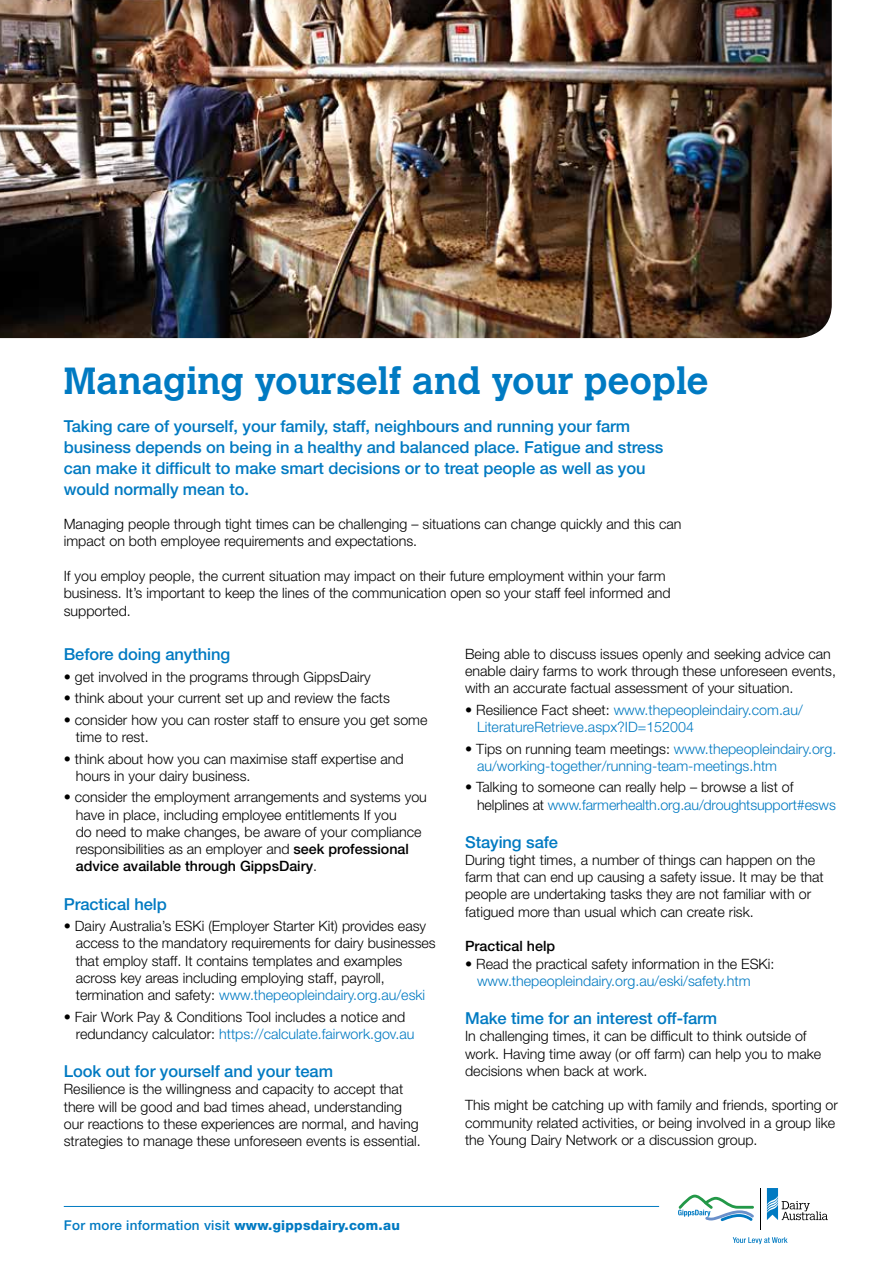
<style>
.page{position:relative;width:893px;height:1263px;background:#fff}
.page>*{position:absolute;margin:0;border:0;box-sizing:border-box;transform-origin:0 0}
.t1{font:700 37.5px "Calvert MT Std";color:#007ac2}
.t2{font:500 16.5px/21px "Helvetica Neue LT Std";letter-spacing:-.005em;color:#007ac2}
.t3{font:300 14.25px/17.2px "Helvetica Neue LT Std";color:#000}
.t4{font:300 14.25px/17.2px "Helvetica Neue LT Std";color:#007ac2}
.t5{font:500 14.25px "Helvetica Neue LT Std";color:#000}
.t6{font:500 13.5px "Helvetica Neue LT Std";letter-spacing:.02em;color:#007ac2}
.s1{font-weight:500}
.s2{color:#007ac2}
.s3{color:#000}
.s4{font-weight:800}
</style>
<div class="page">
<img style="left:0;top:0;width:832px;height:338px">
<hr style="left:64px;top:1206px;width:595px;height:1px;background:#007ac2">
<svg style="left:678px;top:1188px;width:150px;height:56px"></svg>
<h1 class="t1" style="left:64px;top:357px;width:646px">Managing yourself and your people</h1>
<p class="t2" style="left:64px;top:415px;width:601px">Taking care of yourself, your family, staff, neighbours and running your farm business depends on being in a healthy and balanced place. Fatigue and stress can make it difficult to make smart decisions or to treat people as well as you would normally mean to.</p>
<p class="t3" style="left:64px;top:515px;width:619px">Managing people through tight times can be challenging – situations can change quickly and this can impact on both employee requirements and expectations.</p>
<p class="t3" style="left:64px;top:567px;width:608px">If you employ people, the current situation may impact on their future employment within your farm business. It’s important to keep the lines of the communication open so your staff feel informed and supported.</p>
<p class="t2" style="left:64px;top:644px;width:168px">Before doing anything</p>
<p class="t3" style="left:64px;top:668px;width:308px">• get involved in the programs through GippsDairy</p>
<p class="t3" style="left:64px;top:689px;width:328px">• think about your current set up and review the facts</p>
<p class="t3" style="left:76px;top:711px;width:353px;text-indent:-12px">• consider how you can roster staff to ensure you get some time to rest.</p>
<p class="t3" style="left:76px;top:749px;width:329px;text-indent:-12px">• think about how you can maximise staff expertise and hours in your dairy business.</p>
<p class="t3" style="left:76px;top:788px;width:353px;text-indent:-12px">• consider the employment arrangements and systems you have in place, including employee entitlements If you<br>do need to make changes, be aware of your compliance responsibilities as an employer and <span class="s1">seek professional advice available through GippsDairy</span>.</p>
<p class="t2" style="left:64px;top:893px;width:105px">Practical help</p>
<p class="t3" style="left:76px;top:917px;width:361px;text-indent:-12px">• Dairy Australia’s ESKi (Employer Starter Kit) provides easy access to the mandatory requirements for dairy businesses that employ staff. It contains templates and examples across key areas including employing staff, payroll, termination and safety: <span class="s2">www.thepeopleindairy.org.au/eski</span></p>
<p class="t3" style="left:76px;top:1008px;width:340px;text-indent:-12px">• Fair Work Pay &amp; Conditions Tool includes a notice and redundancy calculator: <span class="s2">https://calculate.fairwork.gov.au</span></p>
<p class="t2" style="left:64px;top:1060px;width:271px">Look out for yourself and your team</p>
<p class="t3" style="left:64px;top:1080px;width:358px">Resilience is the willingness and capacity to accept that there will be good and bad times ahead, understanding our reactions to these experiences are normal, and having strategies to manage these unforeseen events is essential.</p>
<p class="t3" style="left:465px;top:645px;width:372px">Being able to discuss issues openly and seeking advice can enable dairy farms to work through these unforeseen events, with an accurate factual assessment of your situation.</p>
<p class="t4" style="left:477px;top:701px;width:327px;text-indent:-12px"><span class="s3">• Resilience Fact sheet:</span> www.thepeopleindairy.com.au/<br>LiteratureRetrieve.aspx?ID=152004</p>
<p class="t4" style="left:477px;top:739px;width:361px;text-indent:-12px"><span class="s3">• Tips on running team meetings:</span> www.thepeopleindairy.org. au/working-together/running-team-meetings.htm</p>
<p class="t3" style="left:477px;top:778px;width:360px;text-indent:-12px">• Talking to someone can really help – browse a list of helplines at <span class="s2">www.farmerhealth.org.au/droughtsupport#esws</span></p>
<p class="t2" style="left:465px;top:831px;width:94px">Staying safe</p>
<p class="t3" style="left:465px;top:851px;width:360px">During tight times, a number of things can happen on the farm that can end up causing a safety issue. It may be that people are undertaking tasks they are not familiar with or fatigued more than usual which can create risk.</p>
<p class="t5" style="left:465px;top:938px;width:92px">Practical help</p>
<p class="t3" style="left:465px;top:954px;width:311px">• Read the practical safety information in the ESKi:</p>
<p class="t4" style="left:477px;top:972px;width:275px">www.thepeopleindairy.org.au/eski/safety.htm</p>
<p class="t2" style="left:465px;top:1007px;width:254px">Make time for an interest off-farm</p>
<p class="t3" style="left:465px;top:1027px;width:358px">In challenging times, it can be difficult to think outside of work. Having time away (or off farm) can help you to make decisions when back at work.</p>
<p class="t3" style="left:465px;top:1096px;width:374px">This might be catching up with family and friends, sporting or community related activities, or being involved in a group like the Young Dairy Network or a discussion group.</p>
<p class="t6" style="left:64px;top:1217px;width:338px">For more information visit <span class="s4">www.gippsdairy.com.au</span></p>
</div>
